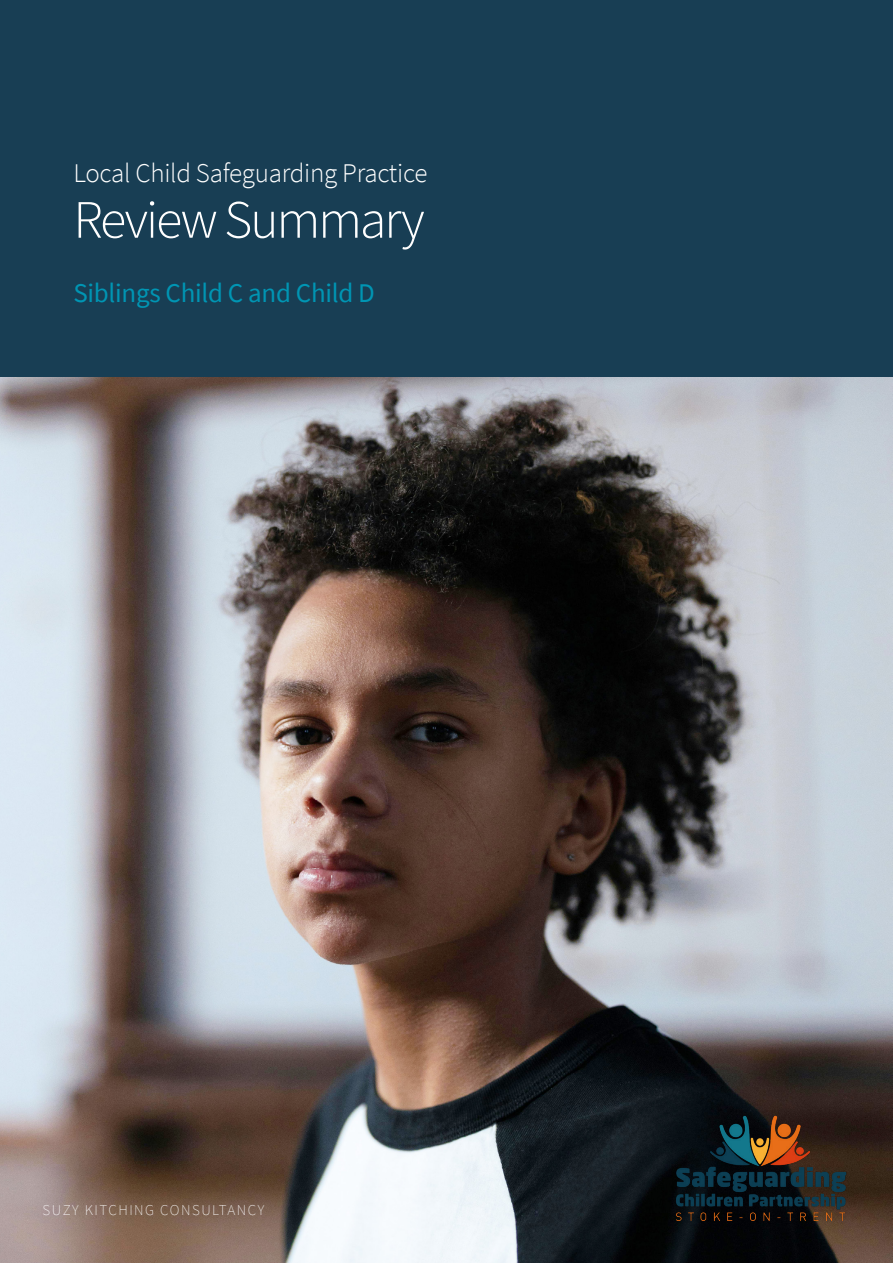
<style>
.page{position:relative;width:893px;height:1263px;background:#fff}
.page>*{position:absolute;margin:0;border:0;box-sizing:border-box;transform-origin:0 0}
.t1{font:300 54px "Source Sans Pro";letter-spacing:-.04em;color:#fff}
.t2{font:300 27px "Source Sans Pro";letter-spacing:-.01em;color:#fff}
.t3{font:27px "Source Sans Pro";letter-spacing:-.01em;color:#0095b3}
.t4{font:200 15px "Source Sans Pro";letter-spacing:.1em;color:#fff}
</style>
<div class="page">
<img style="left:0;top:376px;width:893px;height:887px">
<div style="left:0;top:0;width:893px;height:376px;background:#183e54"></div>
<img style="left:674px;top:1112px;width:177px;height:108px">
<p class="t2" style="left:73px;top:157px;width:356px">Local Child Safeguarding Practice</p>
<p class="t1" style="left:73px;top:187px;width:353px">Review Summary</p>
<p class="t3" style="left:73px;top:275px;width:303px">Siblings Child C and Child D</p>
<p class="t4" style="left:43px;top:1201px;width:223px">SUZY KITCHING CONSULTANCY</p>
</div>
